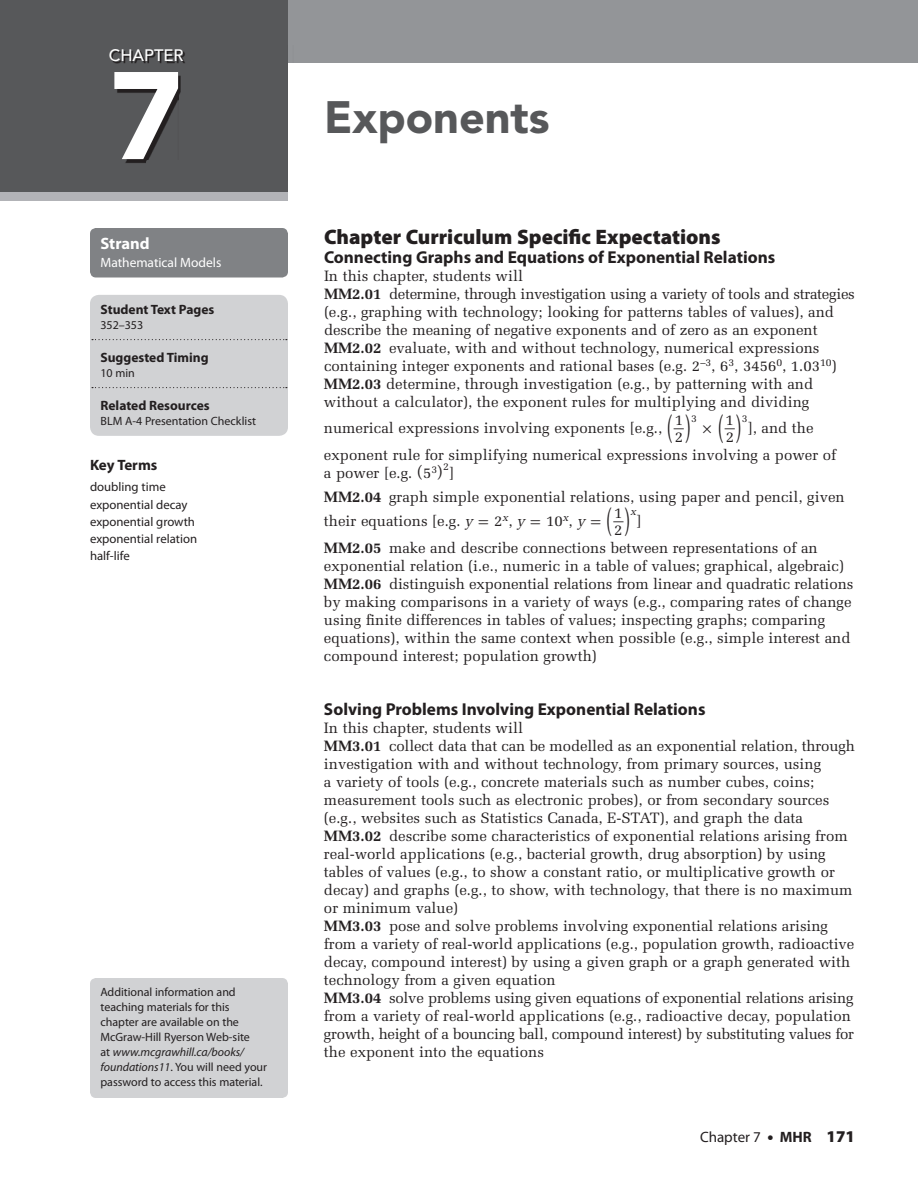
<style>
.page{position:relative;width:918px;height:1188px;background:#fff}
.page>*{position:absolute;margin:0;border:0;box-sizing:border-box;transform-origin:0 0}
.t1{font:900 123px "Avenir";color:#fff}
.t2{font:900 45px "Avenir";color:#57585a}
.t3{font:28.95px "Uni Math";color:#231f20;scale:.52 1}
.t4{font:900 21px "Myriad Pro";color:#231f20}
.t5{font:700 17.25px "Myriad Pro";color:#231f20}
.t6{font:500 16.5px "Avenir";color:#fff}
.t7{font:700 16.5px "Myriad Pro";color:#fff}
.t8{font:15px/18px "Melior";color:#231f20}
.t9{font:15px "Myriad";color:#231f20}
.t10{font:700 15px "Myriad Pro";letter-spacing:-.005em;color:#231f20}
.t11{font:15px "Uni Math";color:#231f20}
.t12{font:700 13.5px "Myriad Pro";color:#231f20}
.t13{font:13.5px "Myriad Pro";letter-spacing:-.005em;color:#fff}
.t14{font:12.75px/17.2px "Myriad Pro";color:#231f20}
.t15{font:12px/15px "Myriad Pro";letter-spacing:-.005em;color:#231f20}
.t16{font:10.5px "Melior";color:#231f20}
.t17{font:italic 10.5px "Melior";color:#231f20}
.s1{font-style:italic}
.s2{font-weight:700}
.s3{font-family:"Uni Math";font-size:28.95px}
.s4{font-size:28.95px}
.s5{font-family:"Uni Math";font-size:14.85px}
.s6{font-family:"Uni Math"}
.s7{font-family:"Myriad Pro";font-weight:900;font-size:16.5px}
</style>
<div class="page">
<div style="left:283px;top:0;width:635px;height:63px;background:#939598"></div>
<div style="left:90px;top:228px;width:198px;height:50px;background:#808285;border-radius:6px"></div>
<div style="left:90px;top:295px;width:198px;height:141px;background:#d1d2d4;border-radius:9px"></div>
<svg style="left:92px;top:339px;width:195px;height:1px"></svg>
<svg style="left:92px;top:387px;width:195px;height:1px"></svg>
<div style="left:90px;top:978px;width:198px;height:120px;background:#d1d2d4;border-radius:6px"></div>
<div style="left:0;top:0;width:288px;height:192px;background:#57585a"></div>
<div style="left:0;top:192px;width:288px;height:9px;background:#b2b3b7"></div>
<img style="left:125px;top:74px;width:56px;height:89px">
<img style="left:114px;top:74px;width:64px;height:85px">
<img style="left:111px;top:50px;width:74px;height:24px">
<img style="left:114px;top:72px;width:64px;height:2px">
<p class="t6" style="left:109px;top:46px;width:76px">CHAPTER</p>
<h1 class="t1" style="left:110px;top:42px;width:74px">7</h1>
<p class="t7" style="left:100px;top:233px;width:51px">Strand</p>
<p class="t13" style="left:100px;top:255px;width:122px">Mathematical Models</p>
<p class="t12" style="left:100px;top:301px;width:115px">Student Text Pages</p>
<p class="t15" style="left:100px;top:317px;width:44px">352–353</p>
<p class="t12" style="left:100px;top:349px;width:110px">Suggested Timing</p>
<p class="t15" style="left:100px;top:365px;width:36px">10 min</p>
<p class="t12" style="left:100px;top:397px;width:111px">Related Resources</p>
<p class="t15" style="left:100px;top:413px;width:157px">BLM A-4 Presentation Checklist</p>
<p class="t10" style="left:90px;top:455px;width:69px">Key Terms</p>
<p class="t14" style="left:90px;top:478px;width:109px">doubling time exponential decay exponential growth exponential relation half-life</p>
<p class="t15" style="left:100px;top:984px;width:168px">Additional information and teaching materials for this chapter are available on the<br>McGraw-Hill Ryerson Web-site<br>at <span class="s1">www.mcgrawhill.ca/books/ foundations11</span>. You will need your password to access this material.</p>
<h2 class="t2" style="left:324px;top:90px;width:227px">Exponents</h2>
<h3 class="t4" style="left:324px;top:223px;width:398px">Chapter Curriculum Specific Expectations</h3>
<p class="t5" style="left:324px;top:246px;width:453px">Connecting Graphs and Equations of Exponential Relations</p>
<p class="t8" style="left:324px;top:267px;width:532px">In this chapter, students will<br><span class="s2">MM2.01</span> determine, through investigation using a variety of tools and strategies (e.g., graphing with technology; looking for patterns tables of values), and describe the meaning of negative exponents and of zero as an exponent <span class="s2">MM2.02</span> evaluate, with and without technology, numerical expressions containing integer exponents and rational bases (e.g. 2<sup>–</sup><sup>3</sup>, 6<sup>3</sup>, 3456<sup>0</sup>, 1.03<sup>10</sup>)<br><span class="s2">MM2.03</span> determine, through investigation (e.g., by patterning with and without a calculator), the exponent rules for multiplying and dividing</p>
<p class="t8" style="left:324px;top:418px;width:362px">numerical expressions involving exponents [e.g., <span class="s3">(</span><sup>_</sup>1</p>
<h3 class="t3" style="left:685px;top:410px;width:13px">)</h3>
<p class="t16" style="left:691px;top:412px;width:7px">3</p>
<p class="t11" style="left:701px;top:419px;width:35px">× <span class="s4">(</span> <sup>_</sup><sup>1</sup></p>
<h3 class="t3" style="left:736px;top:410px;width:13px">)</h3>
<p class="t16" style="left:742px;top:412px;width:7px">3</p>
<p class="t8" style="left:324px;top:414px;width:514px;line-height:27px;text-indent:424px">], and the exponent rule for simplifying numerical expressions involving a power of</p>
<p class="t8" style="left:324px;top:460px;width:522px;line-height:24px">a power [e.g. <span class="s5">(</span>5<sup>3</sup><span class="s5">)</span><sup>2</sup>]<br><span class="s2">MM2.04</span> graph simple exponential relations, using paper and pencil, given their equations [e.g. <span class="s1">y</span> <span class="s6">=</span> 2<sup>x</sup>, <span class="s1">y</span> <span class="s6">=</span> 10<sup>x</sup>, <span class="s1">y</span> <span class="s6">=</span> <span class="s3">(</span><sup>_</sup>1</p>
<p class="t8" style="left:675px;top:428px;width:10px">2</p>
<p class="t8" style="left:726px;top:428px;width:10px">2</p>
<h3 class="t3" style="left:624px;top:503px;width:13px">)</h3>
<p class="t17" style="left:631px;top:505px;width:7px">x</p>
<p class="t8" style="left:324px;top:507px;width:495px;line-height:27px;text-indent:312px">]<br><span class="s2">MM2.05</span> make and describe connections between representations of an</p>
<p class="t8" style="left:324px;top:556px;width:531px">exponential relation (i.e., numeric in a table of values; graphical, algebraic)<br><span class="s2">MM2.06</span> distinguish exponential relations from linear and quadratic relations by making comparisons in a variety of ways (e.g., comparing rates of change using finite differences in tables of values; inspecting graphs; comparing equations), within the same context when possible (e.g., simple interest and compound interest; population growth)</p>
<p class="t5" style="left:324px;top:698px;width:383px">Solving Problems Involving Exponential Relations</p>
<p class="t8" style="left:324px;top:718px;width:533px">In this chapter, students will<br><span class="s2">MM3.01</span> collect data that can be modelled as an exponential relation, through investigation with and without technology, from primary sources, using<br>a variety of tools (e.g., concrete materials such as number cubes, coins; measurement tools such as electronic probes), or from secondary sources (e.g., websites such as Statistics Canada, E-STAT), and graph the data <span class="s2">MM3.02</span> describe some characteristics of exponential relations arising from real-world applications (e.g., bacterial growth, drug absorption) by using tables of values (e.g., to show a constant ratio, or multiplicative growth or decay) and graphs (e.g., to show, with technology, that there is no maximum or minimum value)<br><span class="s2">MM3.03</span> pose and solve problems involving exponential relations arising from a variety of real-world applications (e.g., population growth, radioactive decay, compound interest) by using a given graph or a graph generated with technology from a given equation<br><span class="s2">MM3.04</span> solve problems using given equations of exponential relations arising from a variety of real-world applications (e.g., radioactive decay, population growth, height of a bouncing ball, compound interest) by substituting values for the exponent into the equations</p>
<p class="t8" style="left:614px;top:521px;width:10px">2</p>
<p class="t9" style="left:700px;top:1129px;width:156px">Chapter 7 <span class="s7">•</span> <span class="s2">MHR</span> <span class="s7">171</span></p>
</div>
